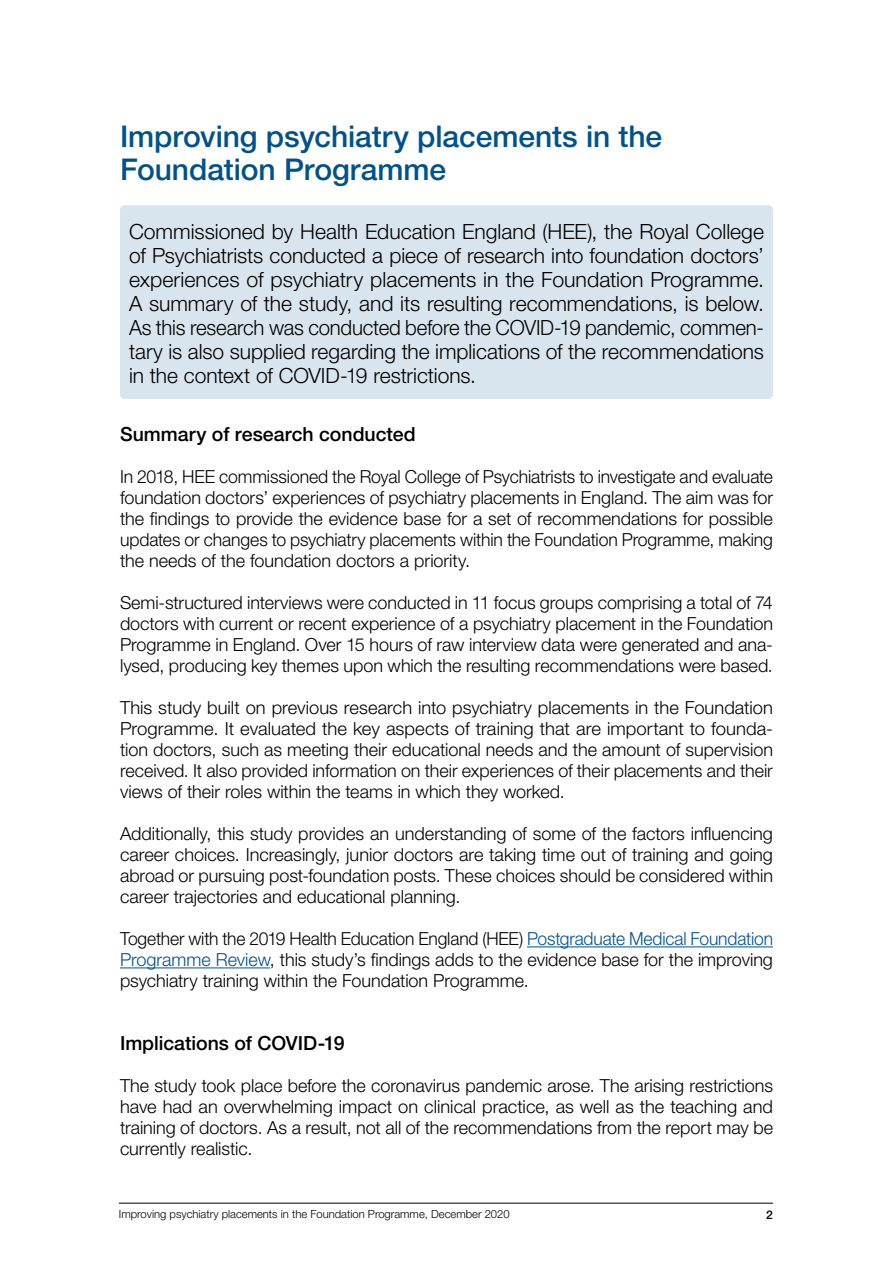
<style>
.page{position:relative;width:893px;height:1263px;background:#fff}
.page>*{position:absolute;margin:0;border:0;box-sizing:border-box;transform-origin:0 0}
.t1{font:500 30px/33px "Helvetica Neue LT Std";letter-spacing:-.005em;color:#00528d}
.t2{font:300 21px/24px "Helvetica Neue LT Std";letter-spacing:-.005em;color:#000;text-align:justify}
.t3{font:500 19.5px "Helvetica Neue LT Std";color:#000}
.t4{font:300 18px/21px "Helvetica Neue LT Std";color:#000;text-align:justify}
.t5{font:500 12px "Helvetica Neue LT Std";color:#000}
.t6{font:300 11.25px "Helvetica Neue LT Std";color:#000}
.s1{color:#00528d}
</style>
<div class="page">
<hr style="left:119px;top:1203px;width:654px;height:1px;background:#000">
<div style="left:120px;top:205px;width:653px;height:194px;background:#d9e5ee;border-radius:5px"></div>
<hr style="left:527px;top:946px;width:246px;height:1px;background:#00528d">
<hr style="left:120px;top:967px;width:150px;height:1px;background:#00528d">
<h1 class="t1" style="left:120px;top:120px;width:544px">Improving psychiatry placements in the<br>Foundation Programme</h1>
<p class="t2" style="left:129px;top:219px;width:636px">Commissioned by Health Education England (HEE), the Royal College of Psychiatrists conducted a piece of research into foundation doctors’ experiences of psychiatry placements in the Foundation Programme.<br>A summary of the study, and its resulting recommendations, is below.<br>As this research was conducted before the COVID-19 pandemic, commen&shy;tary is also supplied regarding the implications of the recommendations in the context of COVID-19 restrictions.</p>
<p class="t3" style="left:120px;top:422px;width:297px">Summary of research conducted</p>
<p class="t4" style="left:120px;top:466px;width:654px">In 2018, HEE commissioned the Royal College of Psychiatrists to investigate and evaluate foundation doctors’ experiences of psychiatry placements in England. The aim was for the findings to provide the evidence base for a set of recommendations for possible updates or changes to psychiatry placements within the Foundation Programme, making the needs of the foundation doctors a priority.</p>
<p class="t4" style="left:120px;top:592px;width:654px">Semi-structured interviews were conducted in 11 focus groups comprising a total of 74 doctors with current or recent experience of a psychiatry placement in the Foundation Programme in England. Over 15 hours of raw interview data were generated and ana&shy;lysed, producing key themes upon which the resulting recommendations were based.</p>
<p class="t4" style="left:120px;top:697px;width:654px">This study built on previous research into psychiatry placements in the Foundation Programme. It evaluated the key aspects of training that are important to founda&shy;tion doctors, such as meeting their educational needs and the amount of supervision received. It also provided information on their experiences of their placements and their views of their roles within the teams in which they worked.</p>
<p class="t4" style="left:120px;top:823px;width:654px">Additionally, this study provides an understanding of some of the factors influencing career choices. Increasingly, junior doctors are taking time out of training and going abroad or pursuing post-foundation posts. These choices should be considered within career trajectories and educational planning.</p>
<p class="t4" style="left:120px;top:928px;width:654px">Together with the 2019 Health Education England (HEE) <span class="s1">Postgraduate Medical Foundation Programme Review</span>, this study’s findings adds to the evidence base for the improving psychiatry training within the Foundation Programme.</p>
<p class="t3" style="left:120px;top:1031px;width:226px">Implications of COVID-19</p>
<p class="t4" style="left:120px;top:1075px;width:655px">The study took place before the coronavirus pandemic arose. The arising restrictions have had an overwhelming impact on clinical practice, as well as the teaching and training of doctors. As a result, not all of the recommendations from the report may be currently realistic.</p>
<p class="t6" style="left:119px;top:1207px;width:392px">Improving psychiatry placements in the Foundation Programme, December 2020</p>
<p class="t5" style="left:766px;top:1207px;width:8px">2</p>
</div>
